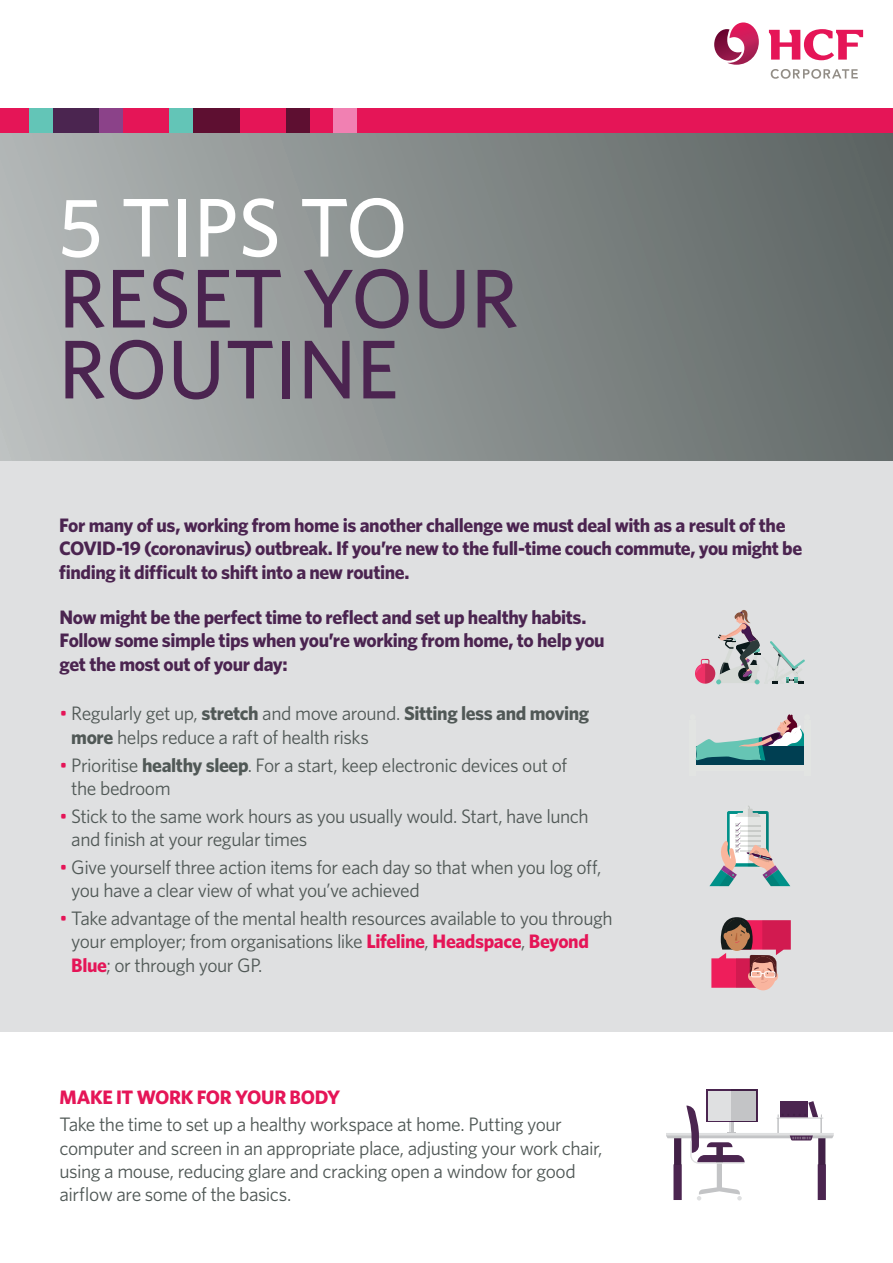
<style>
.page{position:relative;width:893px;height:1263px;background:#fff}
.page>*{position:absolute;margin:0;border:0;box-sizing:border-box;transform-origin:0 0}
.t1{font:500 83.4px/70.9px "Whitney";color:#4b2450}
.t2{font:500 83.4px "Whitney";color:#fff}
.t3{font:19.5px/23.4px "Whitney";letter-spacing:-.025em;color:#505856}
.t4{font:700 19.5px/23.4px "Whitney";letter-spacing:-.02em;color:#4b2450}
.t5{font:700 19.5px "Whitney";letter-spacing:-.015em;color:#e51557}
.s1{color:#e51557}
.s2{font-weight:700}
.s3{font-weight:700;color:#e51557}
</style>
<div class="page">
<div style="left:0;top:337px;width:893px;height:694px;background:#dfe0e1"></div>
<svg style="left:771px;top:69px;width:87px;height:10px"></svg>
<svg style="left:714px;top:22px;width:45px;height:43px"></svg>
<svg style="left:769px;top:29px;width:94px;height:31px"></svg>
<div style="left:0;top:108px;width:893px;height:30px;background:#e51557"></div>
<div style="left:29px;top:108px;width:24px;height:30px;background:#63c5b7"></div>
<div style="left:53px;top:108px;width:47px;height:30px;background:#4b2550"></div>
<div style="left:100px;top:108px;width:23px;height:30px;background:#8b4289"></div>
<div style="left:170px;top:108px;width:23px;height:30px;background:#63c5b7"></div>
<div style="left:193px;top:108px;width:47px;height:30px;background:#5e0f31"></div>
<div style="left:287px;top:108px;width:23px;height:30px;background:#5e0f31"></div>
<div style="left:333px;top:108px;width:24px;height:30px;background:#f180b2"></div>
<div style="left:706px;top:1089px;width:51px;height:33px;background:#4b2550"></div>
<div style="left:708px;top:1091px;width:47px;height:29px;background:#dfe0e1"></div>
<div style="left:731px;top:1089px;width:26px;height:33px;background:linear-gradient(to right,#c3c4c6,#c3c4c6)"></div>
<svg style="left:666px;top:1101px;width:168px;height:99px"></svg>
<div style="left:818px;top:1138px;width:7px;height:26px;background:#412046"></div>
<div style="left:716px;top:1147px;width:7px;height:15px;background:#46274b"></div>
<svg style="left:696px;top:610px;width:109px;height:74px"></svg>
<div style="left:750px;top:957px;width:26px;height:33px;background:#f9b59f;border-radius:50%"></div>
<svg style="left:711px;top:917px;width:80px;height:71px"></svg>
<svg style="left:709px;top:805px;width:81px;height:81px"></svg>
<div style="left:693px;top:765px;width:113px;height:6px;background:#e2e4e2"></div>
<div style="left:693px;top:747px;width:113px;height:18px;background:#003f52"></div>
<div style="left:804px;top:720px;width:6px;height:56px;background:#e2e4e2"></div>
<div style="left:690px;top:720px;width:6px;height:56px;background:#e2e4e2"></div>
<svg style="left:695px;top:714px;width:109px;height:47px"></svg>
<div style="left:0;top:134px;width:893px;height:326px;background:linear-gradient(to right,#b5bab9,#5d6564)"></div>
<h1 class="t2" style="left:59px;top:172px;width:351px">5 TIPS TO</h1>
<h1 class="t1" style="left:59px;top:262px;width:461px">RESET YOUR<br>ROUTINE</h1>
<p class="t4" style="left:59px;top:513px;width:744px">For many of us, working from home is another challenge we must deal with as a result of the<br>COVID-19 (coronavirus) outbreak. If you’re new to the full-time couch commute, you might be finding it difficult to shift into a new routine.</p>
<p class="t4" style="left:60px;top:605px;width:547px">Now might be the perfect time to reflect and set up healthy habits.<br>Follow some simple tips when you’re working from home, to help you get the most out of your day:</p>
<p class="t3" style="left:71px;top:701px;width:519px;text-indent:-12px"><span class="s1">•</span> Regularly get up, <span class="s2">stretch</span> and move around. <span class="s2">Sitting less and moving more</span> helps reduce a raft of health risks</p>
<p class="t3" style="left:71px;top:752px;width:497px;text-indent:-12px"><span class="s1">•</span> Prioritise <span class="s2">healthy sleep</span>. For a start, keep electronic devices out of the bedroom</p>
<p class="t3" style="left:71px;top:804px;width:519px;text-indent:-12px"><span class="s1">•</span> Stick to the same work hours as you usually would. Start, have lunch and finish at your regular times</p>
<p class="t3" style="left:71px;top:855px;width:532px;text-indent:-12px"><span class="s1">•</span> Give yourself three action items for each day so that when you log off, you have a clear view of what you’ve achieved</p>
<p class="t3" style="left:71px;top:906px;width:543px;text-indent:-12px"><span class="s1">•</span> Take advantage of the mental health resources available to you through your employer; from organisations like <span class="s3">Lifeline</span>, <span class="s3">Headspace</span>, <span class="s3">Beyond<br>Blue</span>; or through your GP.</p>
<p class="t5" style="left:60px;top:1084px;width:282px">MAKE IT WORK FOR YOUR BODY</p>
<p class="t3" style="left:60px;top:1112px;width:544px">Take the time to set up a healthy workspace at home. Putting your computer and screen in an appropriate place, adjusting your work chair, using a mouse, reducing glare and cracking open a window for good airflow are some of the basics.</p>
</div>
